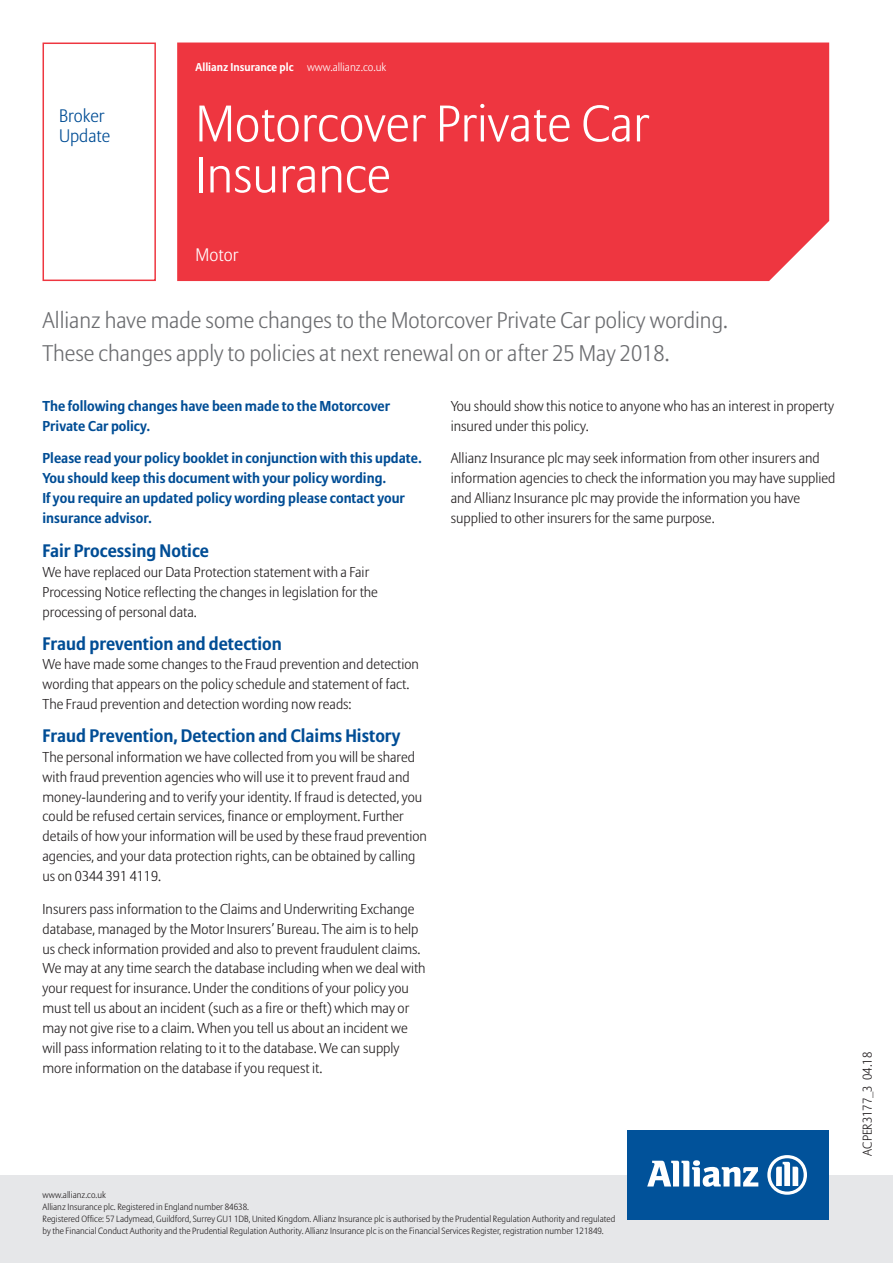
<style>
.page{position:relative;width:893px;height:1263px;background:#fff}
.page>*{position:absolute;margin:0;border:0;box-sizing:border-box;transform-origin:0 0}
.t1{font:300 51px/51px "Allianz Sans";color:#fff}
.t2{font:300 22.5px/32.7px "Allianz Sans";color:#6c6d70}
.t3{font:700 18px "Allianz Sans";color:#014d95}
.t4{font:300 18px/20px "Allianz Sans";color:#014d95}
.t5{font:300 18px "Allianz Sans";color:#fff}
.t6{font:300 14.25px/19.8px "Allianz Sans";color:#231f20}
.t7{font:700 14.25px/19.8px "Allianz Sans";color:#014d95}
.t8{font:300 12.75px "Allianz Sans";color:#231f20}
.t9{font:700 11.25px "Allianz Sans";color:#fff}
.t10{font:300 9px/12px "Allianz Sans";color:#231f20}
.s1{font-weight:300}
</style>
<div class="page">
<div style="left:0;top:1175px;width:893px;height:88px;background:#e6e7e9"></div>
<div style="left:627px;top:1130px;width:202px;height:90px;background:#01529a"></div>
<svg style="left:647px;top:1160px;width:111px;height:27px"></svg>
<svg style="left:767px;top:1155px;width:40px;height:40px"></svg>
<div style="left:177px;top:43px;width:652px;height:238px;background:#ee3640"></div>
<div style="left:43px;top:43px;width:113px;height:238px;border:2px solid #ee3640"></div>
<p class="t4" style="left:59px;top:107px;width:53px">Broker<br>Update</p>
<p class="t9" style="left:196px;top:63px;width:192px">Allianz Insurance plc <span class="s1">www.allianz.co.uk</span></p>
<h1 class="t1" style="left:196px;top:102px;width:455px">Motorcover Private Car<br>Insurance</h1>
<p class="t5" style="left:196px;top:248px;width:44px">Motor</p>
<h2 class="t2" style="left:43px;top:305px;width:687px">Allianz have made some changes to the Motorcover Private Car policy wording.<br>These changes apply to policies at next renewal on or after 25 May 2018.</h2>
<p class="t6" style="left:451px;top:397px;width:385px">You should show this notice to anyone who has an interest in property insured under this policy.</p>
<p class="t6" style="left:451px;top:450px;width:386px">Allianz Insurance plc may seek information from other insurers and information agencies to check the information you may have supplied and Allianz Insurance plc may provide the information you have supplied to other insurers for the same purpose.</p>
<p class="t7" style="left:43px;top:397px;width:349px">The following changes have been made to the Motorcover<br>Private Car policy.</p>
<p class="t7" style="left:43px;top:450px;width:381px">Please read your policy booklet in conjunction with this update.<br>You should keep this document with your policy wording.<br>If you require an updated policy wording please contact your insurance advisor.</p>
<p class="t3" style="left:43px;top:544px;width:168px">Fair Processing Notice</p>
<p class="t6" style="left:43px;top:563px;width:337px">We have replaced our Data Protection statement with a Fair<br>Processing Notice reflecting the changes in legislation for the processing of personal data.</p>
<p class="t3" style="left:43px;top:636px;width:241px">Fraud prevention and detection</p>
<p class="t6" style="left:43px;top:656px;width:378px">We have made some changes to the Fraud prevention and detection wording that appears on the policy schedule and statement of fact.<br>The Fraud prevention and detection wording now reads:</p>
<p class="t3" style="left:43px;top:728px;width:359px">Fraud Prevention, Detection and Claims History</p>
<p class="t6" style="left:43px;top:748px;width:386px">The personal information we have collected from you will be shared with fraud prevention agencies who will use it to prevent fraud and money-laundering and to verify your identity. If fraud is detected, you could be refused certain services, finance or employment. Further details of how your information will be used by these fraud prevention agencies, and your data protection rights, can be obtained by calling us on 0344 391 4119.</p>
<p class="t6" style="left:43px;top:900px;width:385px">Insurers pass information to the Claims and Underwriting Exchange database, managed by the Motor Insurers’ Bureau. The aim is to help us check information provided and also to prevent fraudulent claims.<br>We may at any time search the database including when we deal with your request for insurance. Under the conditions of your policy you must tell us about an incident (such as a fire or theft) which may or may not give rise to a claim. When you tell us about an incident we will pass information relating to it to the database. We can supply more information on the database if you request it.</p>
<p class="t10" style="left:43px;top:1189px;width:574px">www.allianz.co.uk<br>Allianz Insurance plc. Registered in England number 84638.<br>Registered Office: 57 Ladymead, Guildford, Surrey GU1 1DB, United Kingdom. Allianz Insurance plc is authorised by the Prudential Regulation Authority and regulated by the Financial Conduct Authority and the Prudential Regulation Authority. Allianz Insurance plc is on the Financial Services Register, registration number 121849.</p>
<p class="t8" style="left:862px;top:1155px;width:105px;rotate:-90deg">ACPER3177_3 04.18</p>
</div>
